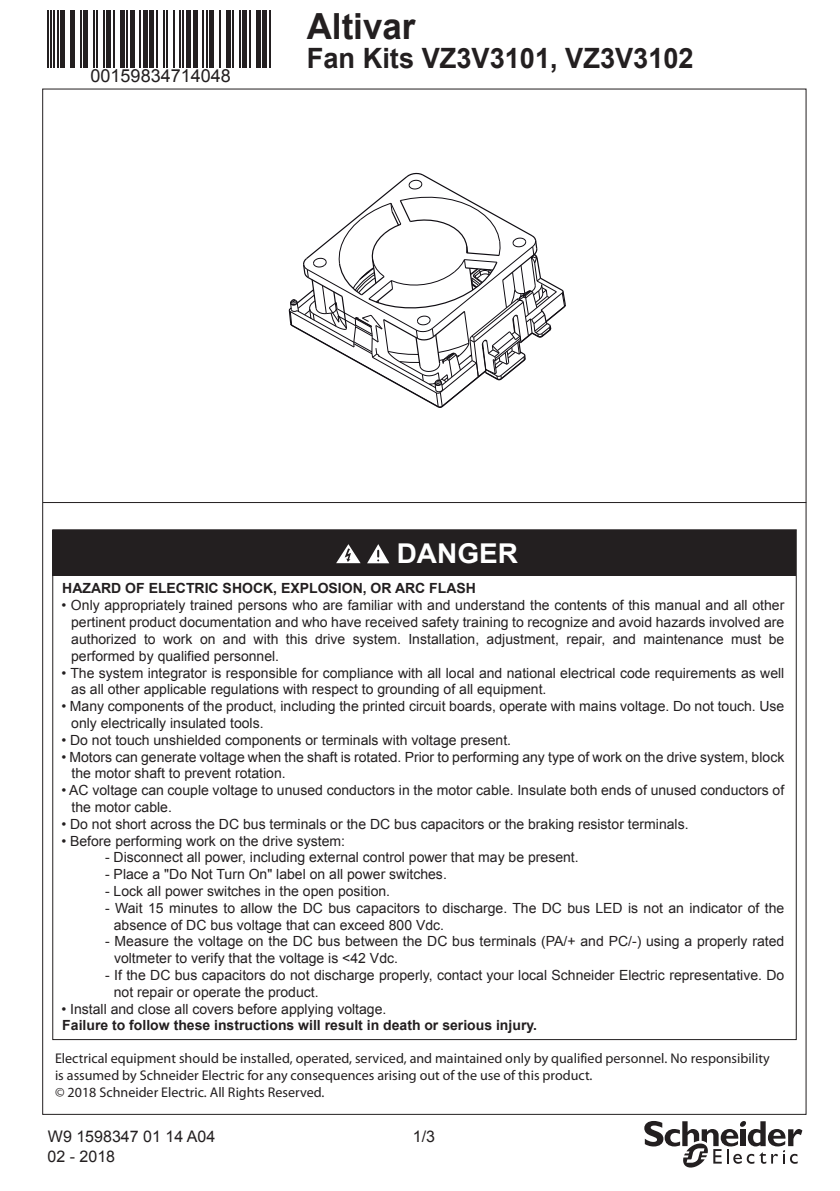
<style>
.page{position:relative;width:840px;height:1191px;background:#fff}
.page>*{position:absolute;margin:0;border:0;box-sizing:border-box;transform-origin:0 0}
.t1{font:700 36px "Arial";color:#231f20}
.t2{font:700 28px "Arial";color:#231f20}
.t3{font:700 27.2px "Arial";color:#fff}
.t4{font:18px "Arial";color:#231f20}
.t5{font:16px/20px "Arial";color:#231f20}
.t6{font:14px/16.8px "Arial";color:#231f20}
.t7{font:14px/16.8px "Myriad Pro";color:#231f20}
.t8{font:700 14px "Arial";color:#231f20}
</style>
<div class="page">
<svg style="left:644px;top:1121px;width:157px;height:47px"></svg>
<hr style="left:43px;top:502px;width:762px;height:1px;background:#231f20">
<svg style="left:288px;top:172px;width:278px;height:236px"></svg>
<div style="left:52px;top:530px;width:743px;height:46px;background:#231f20"></div>
<svg style="left:367px;top:544px;width:22px;height:19px"></svg>
<svg style="left:336px;top:544px;width:24px;height:19px"></svg>
<hr style="left:47px;top:11px;width:1px;height:57px;background:#231f20">
<hr style="left:50px;top:11px;width:2px;height:57px;background:#231f20">
<hr style="left:53px;top:11px;width:2px;height:57px;background:#231f20">
<hr style="left:57px;top:11px;width:1px;height:57px;background:#231f20">
<div style="left:60px;top:11px;width:5px;height:57px;background:#231f20"></div>
<div style="left:70px;top:11px;width:5px;height:57px;background:#231f20"></div>
<hr style="left:80px;top:11px;width:1px;height:57px;background:#231f20">
<div style="left:83px;top:11px;width:5px;height:57px;background:#231f20"></div>
<hr style="left:93px;top:11px;width:2px;height:57px;background:#231f20">
<hr style="left:96px;top:11px;width:2px;height:57px;background:#231f20">
<hr style="left:103px;top:11px;width:2px;height:57px;background:#231f20">
<div style="left:106px;top:11px;width:5px;height:57px;background:#231f20"></div>
<hr style="left:113px;top:11px;width:2px;height:57px;background:#231f20">
<div style="left:120px;top:11px;width:5px;height:57px;background:#231f20"></div>
<hr style="left:126px;top:11px;width:2px;height:57px;background:#231f20">
<div style="left:129px;top:11px;width:5px;height:57px;background:#231f20"></div>
<hr style="left:139px;top:11px;width:2px;height:57px;background:#231f20">
<div style="left:143px;top:11px;width:5px;height:57px;background:#231f20"></div>
<div style="left:149px;top:11px;width:5px;height:57px;background:#231f20"></div>
<hr style="left:156px;top:11px;width:2px;height:57px;background:#231f20">
<hr style="left:163px;top:11px;width:1px;height:57px;background:#231f20">
<hr style="left:166px;top:11px;width:2px;height:57px;background:#231f20">
<hr style="left:173px;top:11px;width:1px;height:57px;background:#231f20">
<hr style="left:179px;top:11px;width:2px;height:57px;background:#231f20">
<hr style="left:182px;top:11px;width:2px;height:57px;background:#231f20">
<div style="left:186px;top:11px;width:5px;height:57px;background:#231f20"></div>
<div style="left:192px;top:11px;width:5px;height:57px;background:#231f20"></div>
<hr style="left:202px;top:11px;width:2px;height:57px;background:#231f20">
<hr style="left:206px;top:11px;width:1px;height:57px;background:#231f20">
<div style="left:209px;top:11px;width:5px;height:57px;background:#231f20"></div>
<hr style="left:219px;top:11px;width:2px;height:57px;background:#231f20">
<div style="left:225px;top:11px;width:5px;height:57px;background:#231f20"></div>
<hr style="left:232px;top:11px;width:2px;height:57px;background:#231f20">
<hr style="left:239px;top:11px;width:1px;height:57px;background:#231f20">
<div style="left:242px;top:11px;width:5px;height:57px;background:#231f20"></div>
<hr style="left:249px;top:11px;width:1px;height:57px;background:#231f20">
<div style="left:255px;top:11px;width:5px;height:57px;background:#231f20"></div>
<div style="left:262px;top:11px;width:5px;height:57px;background:#231f20"></div>
<hr style="left:269px;top:11px;width:1px;height:57px;background:#231f20">
<p class="t4" style="left:90px;top:64px;width:142px">00159834714048</p>
<h1 class="t1" style="left:306px;top:3px;width:110px">Altivar</h1>
<h2 class="t2" style="left:307px;top:39px;width:388px">Fan Kits VZ3V3101, VZ3V3102</h2>
<h3 class="t3" style="left:396px;top:535px;width:123px">DANGER</h3>
<p class="t8" style="left:62px;top:579px;width:415px">HAZARD OF ELECTRIC SHOCK, EXPLOSION, OR ARC FLASH</p>
<p class="t6" style="left:71px;top:597px;width:714px;text-align:justify;text-indent:-10px">• Only appropriately trained persons who are familiar with and understand the contents of this manual and all other pertinent product documentation and who have received safety training to recognize and avoid hazards involved are authorized to work on and with this drive system. Installation, adjustment, repair, and maintenance must be performed by qualified personnel.</p>
<p class="t6" style="left:71px;top:664px;width:714px;text-indent:-10px">• The system integrator is responsible for compliance with all local and national electrical code requirements as well as all other applicable regulations with respect to grounding of all equipment.</p>
<p class="t6" style="left:71px;top:698px;width:714px;text-indent:-10px">• Many components of the product, including the printed circuit boards, operate with mains voltage. Do not touch. Use only electrically insulated tools.</p>
<p class="t6" style="left:61px;top:731px;width:451px">• Do not touch unshielded components or terminals with voltage present.</p>
<p class="t6" style="left:71px;top:748px;width:714px;text-indent:-10px">• Motors can generate voltage when the shaft is rotated. Prior to performing any type of work on the drive system, block the motor shaft to prevent rotation.</p>
<p class="t6" style="left:71px;top:782px;width:714px;text-indent:-10px">• AC voltage can couple voltage to unused conductors in the motor cable. Insulate both ends of unused conductors of the motor cable.</p>
<p class="t6" style="left:61px;top:815px;width:628px">• Do not short across the DC bus terminals or the DC bus capacitors or the braking resistor terminals.</p>
<p class="t6" style="left:61px;top:832px;width:285px">• Before performing work on the drive system:</p>
<p class="t6" style="left:105px;top:849px;width:475px">- Disconnect all power, including external control power that may be present.</p>
<p class="t6" style="left:105px;top:866px;width:343px">- Place a "Do Not Turn On" label on all power switches.</p>
<p class="t6" style="left:105px;top:882px;width:286px">- Lock all power switches in the open position.</p>
<p class="t6" style="left:114px;top:899px;width:671px;text-indent:-9px">- Wait 15 minutes to allow the DC bus capacitors to discharge. The DC bus LED is not an indicator of the absence of DC bus voltage that can exceed 800 Vdc.</p>
<p class="t6" style="left:114px;top:933px;width:671px;text-indent:-9px">- Measure the voltage on the DC bus between the DC bus terminals (PA/+ and PC/-) using a properly rated voltmeter to verify that the voltage is &lt;42 Vdc.</p>
<p class="t6" style="left:114px;top:966px;width:671px;text-indent:-9px">- If the DC bus capacitors do not discharge properly, contact your local Schneider Electric representative. Do not repair or operate the product.</p>
<p class="t6" style="left:61px;top:1000px;width:326px">• Install and close all covers before applying voltage.</p>
<p class="t8" style="left:62px;top:1016px;width:476px">Failure to follow these instructions will result in death or serious injury.</p>
<p class="t7" style="left:55px;top:1049px;width:716px">Electrical equipment should be installed, operated, serviced, and maintained only by qualified personnel. No responsibility is assumed by Schneider Electric for any consequences arising out of the use of this product.<br>© 2018 Schneider Electric. All Rights Reserved.</p>
<p class="t5" style="left:47px;top:1126px;width:169px">W9 1598347 01 14 A04<br>02 - 2018</p>
<p class="t5" style="left:412px;top:1126px;width:24px">1/3</p>
</div>
